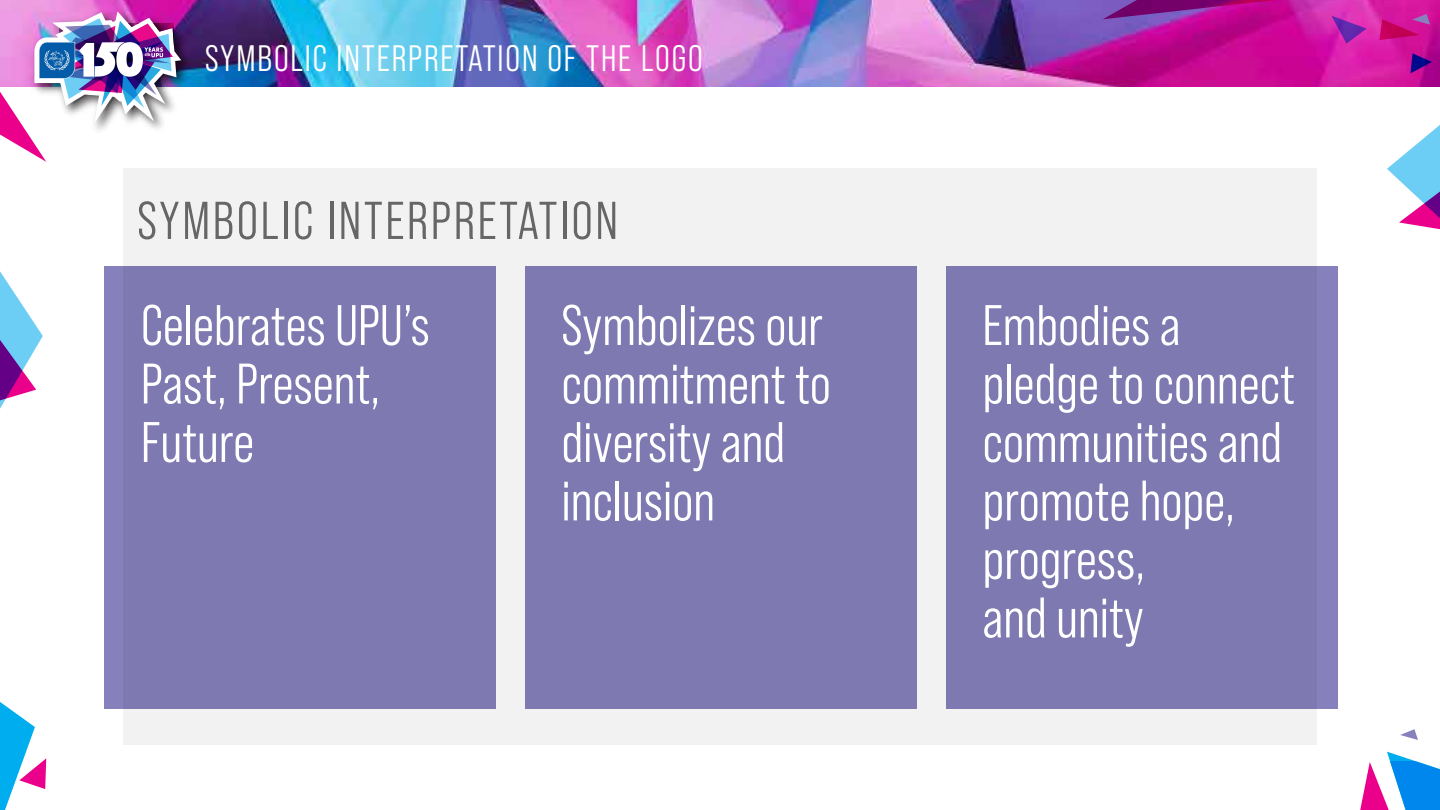
<style>
.page{position:relative;width:1440px;height:810px;background:#fff}
.page>*{position:absolute;margin:0;border:0;box-sizing:border-box;transform-origin:0 0}
.t1{font:56.93px/58.5px "Bebas Neue Pro Middle";color:#fff}
.t2{font:53.18px "Bebas Neue Pro Middle";letter-spacing:.05em;color:#666}
.t3{font:36.75px "Bebas Neue Pro Middle";letter-spacing:.05em;color:#fff}
.t4{font:4.8px "Deutschlander";color:#fff}
</style>
<div class="page">
<div style="left:123px;top:168px;width:1194px;height:577px;background:#f2f2f2"></div>
<img style="left:181px;top:0;width:1259px;height:86px">
<svg style="left:1400px;top:729px;width:18px;height:11px"></svg>
<svg style="left:1103px;top:0;width:337px;height:44px;background:#b71a9b"></svg>
<svg style="left:0;top:702px;width:46px;height:108px"></svg>
<svg style="left:1387px;top:53px;width:53px;height:177px"></svg>
<svg style="left:0;top:271px;width:43px;height:138px"></svg>
<svg style="left:1360px;top:752px;width:80px;height:58px"></svg>
<img style="left:181px;top:4px;width:16px;height:83px">
<img style="left:0;top:0;width:181px;height:162px">
<div style="left:105px;top:266px;width:391px;height:442px;background:#7f79b2"></div>
<div style="left:525px;top:266px;width:391px;height:442px;background:#7f79b2"></div>
<div style="left:946px;top:266px;width:391px;height:442px;background:#7f79b2"></div>
<p class="t4" style="left:145px;top:52px;width:7px">of the</p>
<p class="t3" style="left:205px;top:38px;width:499px">SYMBOLIC INTERPRETATION OF THE LOGO</p>
<p class="t2" style="left:137px;top:191px;width:482px">SYMBOLIC INTERPRETATION</p>
<p class="t1" style="left:141px;top:296px;width:290px">Celebrates UPU’s<br>Past, Present,<br>Future</p>
<p class="t1" style="left:561px;top:296px;width:271px">Symbolizes our commitment to diversity and inclusion</p>
<p class="t1" style="left:982px;top:296px;width:314px">Embodies a pledge to connect communities and promote hope, progress,<br>and unity</p>
</div>
